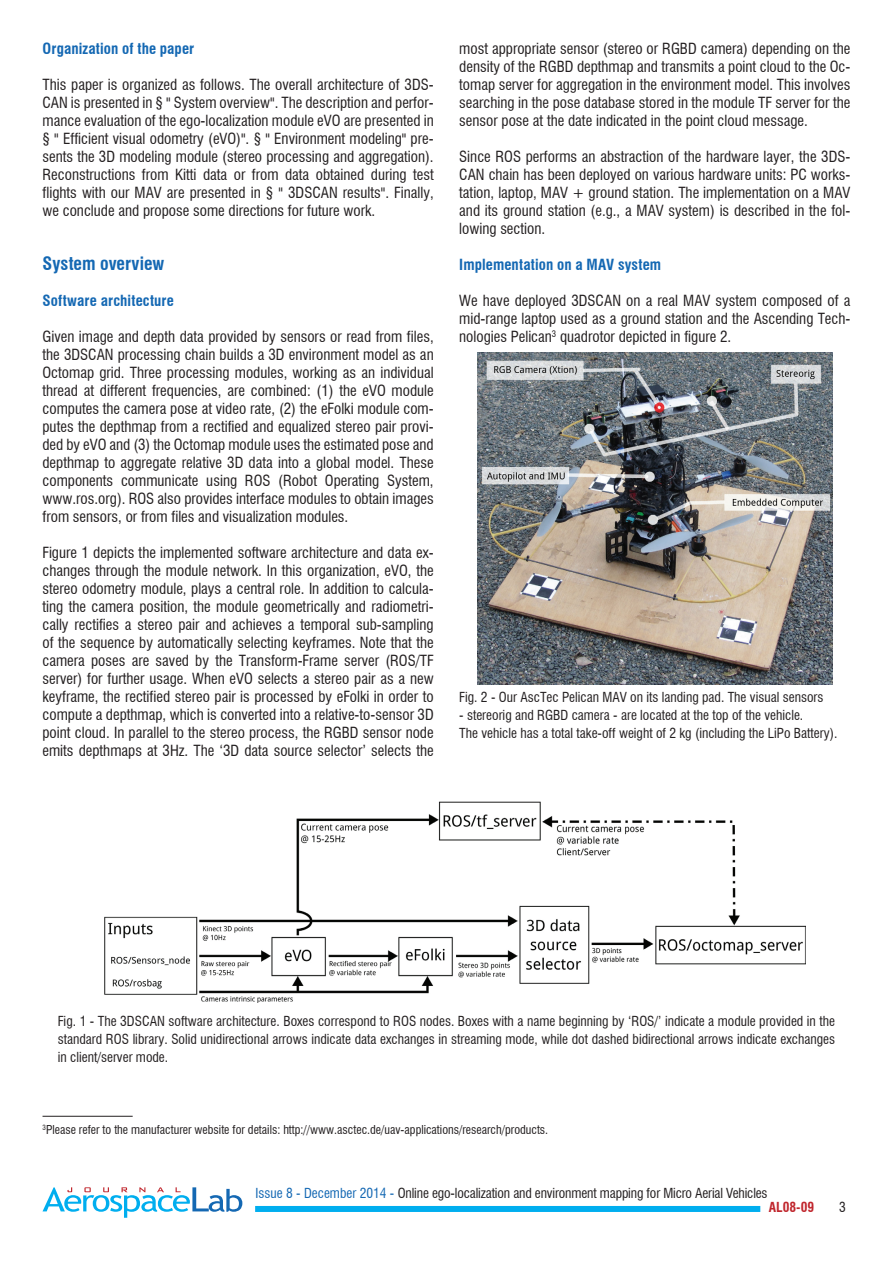
<style>
.page{position:relative;width:893px;height:1263px;background:#fff}
.page>*{position:absolute;margin:0;border:0;box-sizing:border-box;transform-origin:0 0}
.t1{font:700 condensed 18px "Swiss 721 BT";color:#1468b3}
.t2{font:condensed 15px/18px "Swiss 721 BT";color:#231f20;text-align:justify}
.t3{font:700 condensed 15px "Swiss 721 BT";letter-spacing:.01em;color:#1468b3}
.t4{font:condensed 13.5px/18px "Swiss 721 BT";color:#231f20}
.t5{font:700 condensed 13.5px "Swiss 721 BT";color:#c0262d}
.t6{font:condensed 12px "Swiss 721 BT";color:#231f20}
.s1{color:#1468b3}
</style>
<div class="page">
<div style="left:255px;top:1206px;width:505px;height:6px;background:#00aeef"></div>
<svg style="left:43px;top:1187px;width:199px;height:31px"></svg>
<img style="left:477px;top:352px;width:356px;height:332px">
<hr style="left:43px;top:1116px;width:90px;height:1px;background:#231f20">
<img style="left:104px;top:801px;width:701px;height:201px">
<p class="t3" style="left:43px;top:40px;width:153px">Organization of the paper</p>
<p class="t2" style="left:43px;top:76px;width:393px">This paper is organized as follows. The overall architecture of 3DS-CAN is presented in § " System overview". The description and perfor&shy;mance evaluation of the ego-localization module eVO are presented in § " Efficient visual odometry (eVO)". § " Environment modeling" pre&shy;sents the 3D modeling module (stereo processing and aggregation).<br>Reconstructions from Kitti data or from data obtained during test flights with our MAV are presented in § " 3DSCAN results". Finally, we conclude and propose some directions for future work.</p>
<p class="t1" style="left:43px;top:253px;width:123px">System overview</p>
<p class="t3" style="left:43px;top:292px;width:133px">Software architecture</p>
<p class="t2" style="left:43px;top:328px;width:393px">Given image and depth data provided by sensors or read from files, the 3DSCAN processing chain builds a 3D environment model as an Octomap grid. Three processing modules, working as an individual thread at different frequencies, are combined: (1) the eVO module computes the camera pose at video rate, (2) the eFolki module com&shy;putes the depthmap from a rectified and equalized stereo pair provi&shy;ded by eVO and (3) the Octomap module uses the estimated pose and depthmap to aggregate relative 3D data into a global model. These components communicate using ROS (Robot Operating System, www.ros.org). ROS also provides interface modules to obtain images from sensors, or from files and visualization modules.</p>
<p class="t2" style="left:43px;top:544px;width:393px">Figure 1 depicts the implemented software architecture and data ex&shy;changes through the module network. In this organization, eVO, the stereo odometry module, plays a central role. In addition to calcula&shy;ting the camera position, the module geometrically and radiometri&shy;cally rectifies a stereo pair and achieves a temporal sub-sampling of the sequence by automatically selecting keyframes. Note that the camera poses are saved by the Transform-Frame server (ROS/TF server) for further usage. When eVO selects a stereo pair as a new keyframe, the rectified stereo pair is processed by eFolki in order to compute a depthmap, which is converted into a relative-to-sensor 3D point cloud. In parallel to the stereo process, the RGBD sensor node emits depthmaps at 3Hz. The ‘3D data source selector’ selects the</p>
<p class="t2" style="left:459px;top:40px;width:393px">most appropriate sensor (stereo or RGBD camera) depending on the density of the RGBD depthmap and transmits a point cloud to the Oc&shy;tomap server for aggregation in the environment model. This involves searching in the pose database stored in the module TF server for the sensor pose at the date indicated in the point cloud message.</p>
<p class="t2" style="left:459px;top:148px;width:393px">Since ROS performs an abstraction of the hardware layer, the 3DS-CAN chain has been deployed on various hardware units: PC works&shy;tation, laptop, MAV + ground station. The implementation on a MAV and its ground station (e.g., a MAV system) is described in the fol&shy;lowing section.</p>
<p class="t3" style="left:459px;top:256px;width:203px">Implementation on a MAV system</p>
<p class="t2" style="left:459px;top:292px;width:393px">We have deployed 3DSCAN on a real MAV system composed of a mid-range laptop used as a ground station and the Ascending Tech&shy;nologies Pelican<sup>3</sup> quadrotor depicted in figure 2.</p>
<p class="t4" style="left:459px;top:688px;width:366px">Fig. 2 - Our AscTec Pelican MAV on its landing pad. The visual sensors</p>
<p class="t4" style="left:459px;top:706px;width:380px">- stereorig and RGBD camera - are located at the top of the vehicle.<br>The vehicle has a total take-off weight of 2 kg (including the LiPo Battery).</p>
<p class="t4" style="left:58px;top:1012px;width:779px;text-align:justify">Fig. 1 - The 3DSCAN software architecture. Boxes correspond to ROS nodes. Boxes with a name beginning by ‘ROS/’ indicate a module provided in the standard ROS library. Solid unidirectional arrows indicate data exchanges in streaming mode, while dot dashed bidirectional arrows indicate exchanges in client/server mode.</p>
<p class="t6" style="left:43px;top:1122px;width:507px"><sup>3</sup>Please refer to the manufacturer website for details: http://www.asctec.de/uav-applications/research/products.</p>
<p class="t4" style="left:255px;top:1183px;width:514px"><span class="s1">Issue 8 - December 2014 -</span> Online ego-localization and environment mapping for Micro Aerial Vehicles</p>
<p class="t5" style="left:769px;top:1199px;width:47px">AL08-09</p>
<p class="t4" style="left:839px;top:1198px;width:8px">3</p>
</div>
